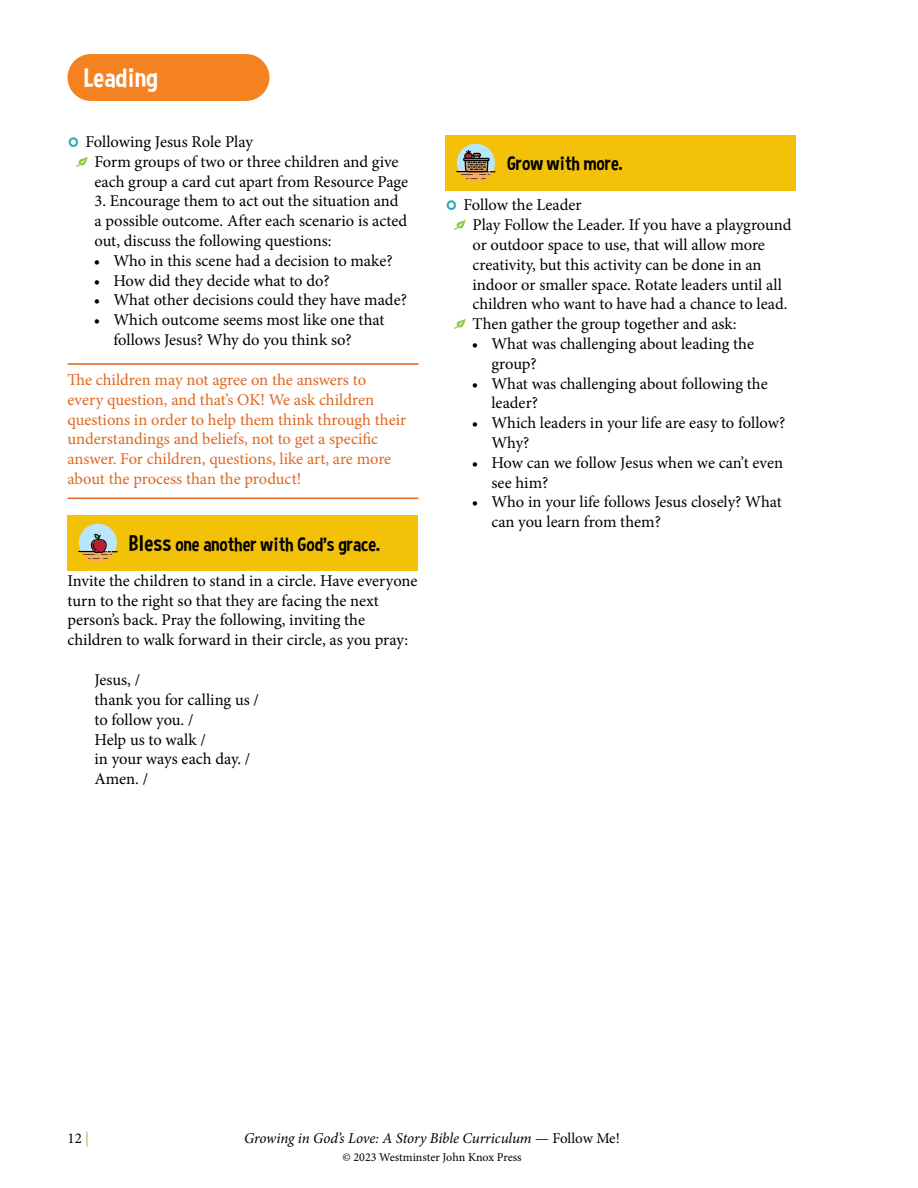
<style>
.page{position:relative;width:918px;height:1188px;background:#fff}
.page>*{position:absolute;margin:0;border:0;box-sizing:border-box;transform-origin:0 0}
.t1{font:27px "Curse Casual";color:#fff}
.t2{font:19.5px "Curse Casual";color:#000}
.t3{font:16.5px/19.8px "Minion Pro";letter-spacing:-.005em;color:#000}
.t4{font:16.5px/19.8px "Minion Pro";letter-spacing:-.005em;color:#e0671e}
.t5{font:italic 15px "Minion Pro";letter-spacing:-.01em;color:#000}
.t6{font:15px "Minion Pro";color:#000}
.t7{font:12px "Minion Pro";letter-spacing:-.005em;color:#000}
.s1{font-family:"Quicksand";font-weight:700;font-size:19.5px;color:#2da9ba}
.s2{font-family:"Golden Cockerel Init Orn ITC";color:#8dc63f}
.s3{font-size:22.5px}
.s4{color:#8dc63f}
.s5{font-style:normal}
</style>
<div class="page">
<div style="left:67px;top:54px;width:202px;height:47px;background:#f58220;border-radius:23px"></div>
<hr style="left:68px;top:363px;width:350px;height:2px;background:#e0671e">
<hr style="left:68px;top:498px;width:350px;height:1px;background:#e0671e">
<div style="left:68px;top:515px;width:350px;height:55px;background:#f3c108"></div>
<svg style="left:78px;top:524px;width:40px;height:38px"></svg>
<div style="left:446px;top:135px;width:350px;height:56px;background:#f3c108"></div>
<svg style="left:456px;top:144px;width:40px;height:38px"></svg>
<h1 class="t1" style="left:84px;top:62px;width:75px">Leading</h1>
<p class="t3" style="left:68px;top:132px;width:187px"><span class="s1">o</span> Following Jesus Role Play</p>
<p class="t3" style="left:75px;top:152px;width:325px"><span class="s2">g</span> Form groups of two or three children and give</p>
<p class="t3" style="left:95px;top:172px;width:315px">each group a card cut apart from Resource Page</p>
<p class="t3" style="left:95px;top:191px;width:314px">3. Encourage them to act out the situation and a possible outcome. After each scenario is acted out, discuss the following questions:</p>
<p class="t3" style="left:94px;top:251px;width:300px">• Who in this scene had a decision to make?</p>
<p class="t3" style="left:94px;top:271px;width:237px">• How did they decide what to do?</p>
<p class="t3" style="left:94px;top:290px;width:315px">• What other decisions could they have made?</p>
<p class="t3" style="left:113px;top:310px;width:272px;text-indent:-20px">• Which outcome seems most like one that follows Jesus? Why do you think so?</p>
<p class="t4" style="left:68px;top:370px;width:340px">The children may not agree on the answers to<br>every question, and that’s OK! We ask children questions in order to help them think through their understandings and beliefs, not to get a specific answer. For children, questions, like art, are more about the process than the product!</p>
<p class="t2" style="left:129px;top:532px;width:252px"><span class="s3">Bless</span> one another with God’s grace.</p>
<p class="t3" style="left:68px;top:571px;width:352px">Invite the children to stand in a circle. Have everyone turn to the right so that they are facing the next person’s back. Pray the following, inviting the children to walk forward in their circle, as you pray:</p>
<p class="t3" style="left:94px;top:670px;width:166px">Jesus, /<br>thank you for calling us / to follow you. /<br>Help us to walk /<br>in your ways each day. /<br>Amen. /</p>
<p class="t2" style="left:507px;top:152px;width:117px">Grow with more.</p>
<p class="t3" style="left:446px;top:195px;width:138px"><span class="s1">o</span> Follow the Leader</p>
<p class="t3" style="left:453px;top:215px;width:340px"><span class="s2">g</span> Play Follow the Leader. If you have a playground</p>
<p class="t3" style="left:473px;top:235px;width:294px">or outdoor space to use, that will allow more</p>
<p class="t3" style="left:473px;top:255px;width:291px">creativity, but this activity can be done in an</p>
<p class="t3" style="left:473px;top:274px;width:311px">indoor or smaller space. Rotate leaders until all</p>
<p class="t3" style="left:473px;top:294px;width:316px">children who want to have had a chance to lead.</p>
<p class="t3" style="left:453px;top:314px;width:285px"><span class="s2">g</span> Then gather the group together and ask:</p>
<p class="t3" style="left:491px;top:334px;width:264px;text-indent:-20px">• What was challenging about leading the group?</p>
<p class="t3" style="left:491px;top:373px;width:278px;text-indent:-20px">• What was challenging about following the leader?</p>
<p class="t3" style="left:491px;top:413px;width:295px;text-indent:-20px">• Which leaders in your life are easy to follow?<br>Why?</p>
<p class="t3" style="left:491px;top:453px;width:293px;text-indent:-20px">• How can we follow Jesus when we can’t even see him?</p>
<p class="t3" style="left:491px;top:492px;width:292px;text-indent:-20px">• Who in your life follows Jesus closely? What can you learn from them?</p>
<p class="t6" style="left:68px;top:1129px;width:23px">12 <span class="s4">|</span></p>
<p class="t5" style="left:244px;top:1128px;width:377px">Growing in God’s Love: A Story Bible Curriculum <span class="s5">— Follow Me!</span></p>
<p class="t7" style="left:342px;top:1149px;width:181px">© 2023 Westminster John Knox Press</p>
</div>
